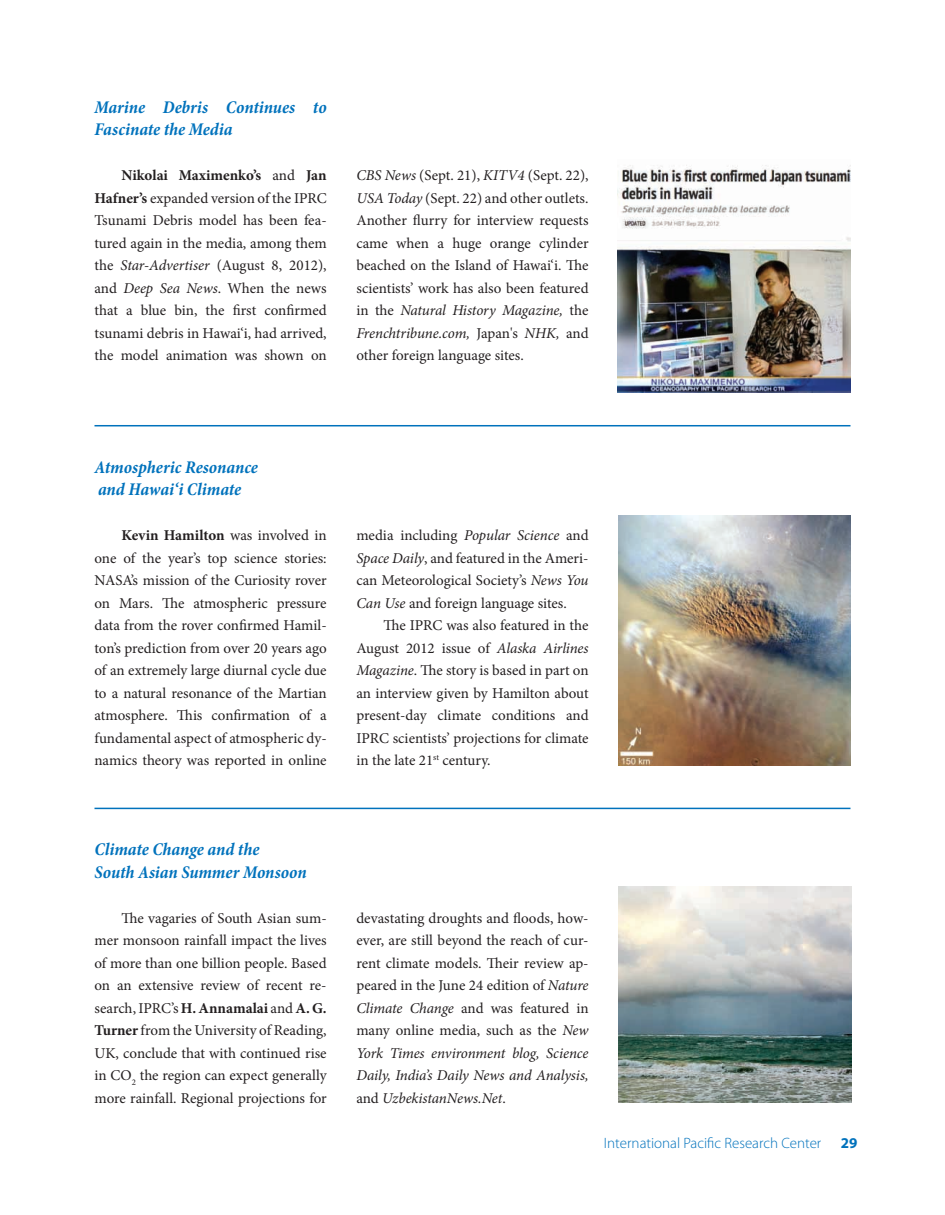
<style>
.page{position:relative;width:945px;height:1215px;background:#fff}
.page>*{position:absolute;margin:0;border:0;box-sizing:border-box;transform-origin:0 0}
.t1{font:italic 700 condensed 18px/22.5px "Minion Pro";letter-spacing:-.005em;color:#0072bc}
.t2{font:15px/22.5px "Minion Pro";color:#231f20;text-align:justify}
.t3{font:300 15px "Myriad Pro";color:#0072bc}
.t4{font:700 15px "Myriad Pro";color:#0072bc}
.s1{font-weight:700}
.s2{font-style:italic}
</style>
<div class="page">
<hr style="left:94px;top:425px;width:756px;height:1px;background:#0072bc">
<hr style="left:94px;top:808px;width:756px;height:1px;background:#0072bc">
<img style="left:618px;top:515px;width:232px;height:250px">
<img style="left:618px;top:887px;width:234px;height:215px">
<img style="left:617px;top:165px;width:233px;height:227px">
<p class="t1" style="left:94px;top:95px;width:234px">Marine Debris Continues to<br>Fascinate the Media</p>
<p class="t2" style="left:94px;top:164px;width:234px;text-indent:27px"><span class="s1">Nikolai Maximenko’s</span> and <span class="s1">Jan Hafner’s</span> expanded version of the IPRC Tsunami Debris model has been fea&shy;tured again in the media, among them the <span class="s2">Star-Advertiser</span> (August 8, 2012), and <span class="s2">Deep Sea News</span>. When the news that a blue bin, the first confirmed tsunami debris in Hawai‘i, had arrived, the model animation was shown on</p>
<p class="t2" style="left:356px;top:164px;width:234px"><span class="s2">CBS News</span> (Sept. 21), <span class="s2">KITV4</span> (Sept. 22), <span class="s2">USA Today</span> (Sept. 22) and other outlets.<br>Another flurry for interview requests came when a huge orange cylinder beached on the Island of Hawai‘i. The scientists’ work has also been featured in the <span class="s2">Natural History Magazine,</span> the <span class="s2">Frenchtribune.com,</span> Japan's <span class="s2">NHK,</span> and other foreign language sites.</p>
<p class="t1" style="left:94px;top:455px;width:165px">Atmospheric Resonance and Hawai‘i Climate</p>
<p class="t2" style="left:94px;top:524px;width:234px;text-indent:27px"><span class="s1">Kevin Hamilton</span> was involved in one of the year’s top science stories:<br>NASA’s mission of the Curiosity rover on Mars. The atmospheric pressure data from the rover confirmed Hamil&shy;ton’s prediction from over 20 years ago of an extremely large diurnal cycle due to a natural resonance of the Martian atmosphere. This confirmation of a fundamental aspect of atmospheric dy&shy;namics theory was reported in online</p>
<p class="t2" style="left:356px;top:524px;width:234px">media including <span class="s2">Popular Science</span> and <span class="s2">Space Daily</span>, and featured in the Ameri&shy;can Meteorological Society’s <span class="s2">News You Can Use</span> and foreign language sites.</p>
<p class="t2" style="left:356px;top:614px;width:234px;text-indent:27px">The IPRC was also featured in the August 2012 issue of <span class="s2">Alaska Airlines Magazine</span>. The story is based in part on an interview given by Hamilton about present-day climate conditions and IPRC scientists’ projections for climate in the late 21<sup>st</sup> century.</p>
<p class="t1" style="left:94px;top:838px;width:214px">Climate Change and the<br>South Asian Summer Monsoon</p>
<p class="t2" style="left:94px;top:907px;width:234px;text-indent:27px">The vagaries of South Asian sum&shy;mer monsoon rainfall impact the lives of more than one billion people. Based on an extensive review of recent re&shy;search, IPRC’s <span class="s1">H. Annamalai</span> and <span class="s1">A. G.<br>Turner</span> from the University of Reading, UK, conclude that with continued rise in CO<sub>2</sub> the region can expect generally more rainfall. Regional projections for</p>
<p class="t2" style="left:356px;top:907px;width:234px">devastating droughts and floods, how&shy;ever, are still beyond the reach of cur&shy;rent climate models. Their review ap&shy;peared in the June 24 edition of <span class="s2">Nature Climate Change</span> and was featured in many online media, such as the <span class="s2">New York Times environment blog, Science Daily, India’s Daily News and Analysis, </span>and <span class="s2">UzbekistanNews.Net</span>.</p>
<p class="t3" style="left:604px;top:1134px;width:219px">International Pacific Research Center</p>
<p class="t4" style="left:841px;top:1133px;width:18px">29</p>
</div>
